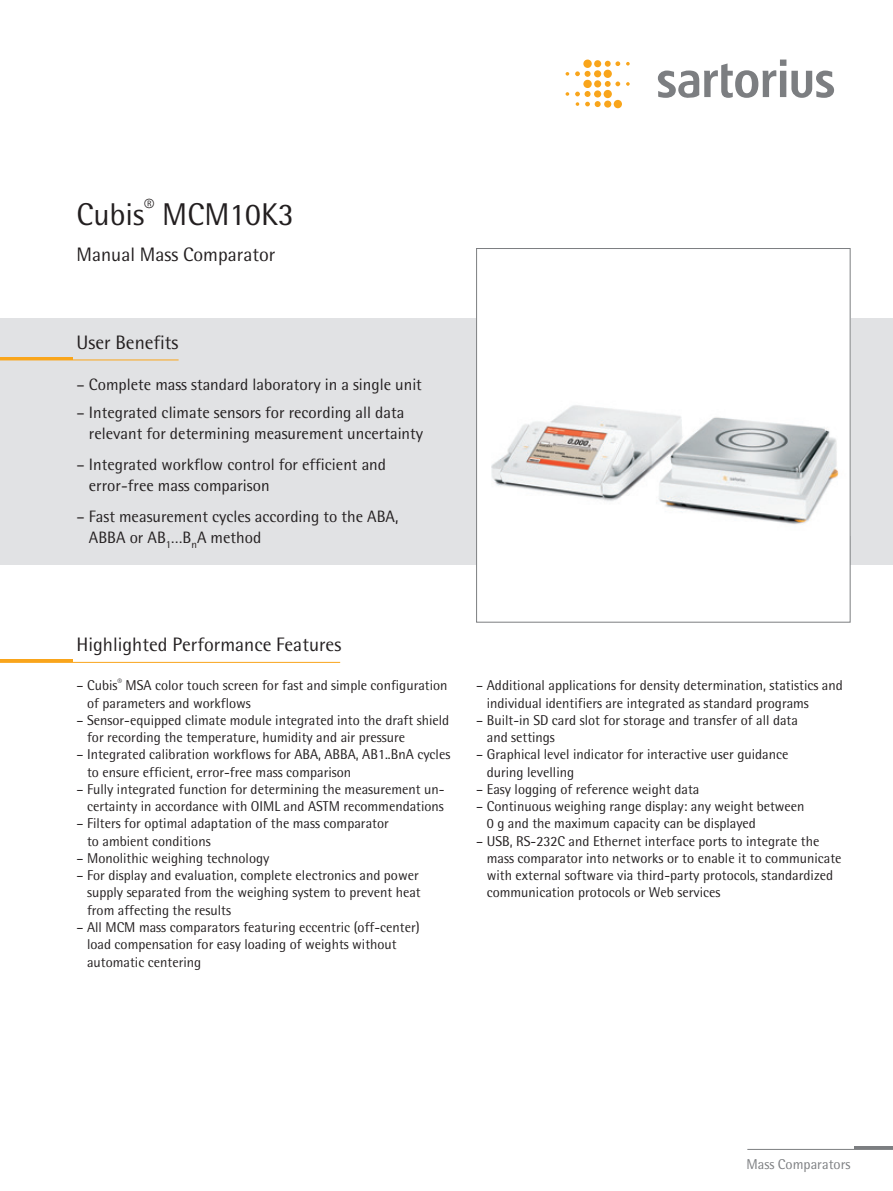
<style>
.page{position:relative;width:893px;height:1191px;background:#fff}
.page>*{position:absolute;margin:0;border:0;box-sizing:border-box;transform-origin:0 0}
.t1{font:31.5px "Sartorius Rotis Sans 2013";color:#231f20}
.t2{font:19.5px "Sartorius Rotis Sans 2013";color:#231f20}
.t3{font:16.5px/21.8px "Sartorius Rotis Sans 2013";color:#231f20}
.t4{font:14.25px/17.2px "Sartorius Rotis Sans 2013";color:#231f20}
.t5{font:14.25px "Sartorius Rotis Sans 2013";color:#7c7e81}
</style>
<div class="page">
<hr style="left:855px;top:1146px;width:38px;height:3px;background:#7c7e81">
<hr style="left:747px;top:1149px;width:146px;height:1px;background:#7c7e81">
<div style="left:0;top:318px;width:893px;height:247px;background:#e1e2e4"></div>
<hr style="left:0;top:662px;width:340px;height:1px;background:#f9a51b">
<hr style="left:0;top:659px;width:72px;height:3px;background:#f9a51b">
<div style="left:477px;top:248px;width:373px;height:374px;background:#fff"></div>
<img style="left:491px;top:405px;width:348px;height:120px">
<div style="left:476px;top:248px;width:374px;height:374px;border:1px solid #7c7e81"></div>
<svg style="left:626px;top:62px;width:4px;height:4px"></svg>
<svg style="left:626px;top:82px;width:4px;height:4px"></svg>
<svg style="left:566px;top:72px;width:3px;height:4px"></svg>
<svg style="left:566px;top:92px;width:3px;height:4px"></svg>
<svg style="left:614px;top:100px;width:8px;height:8px"></svg>
<svg style="left:575px;top:61px;width:45px;height:46px"></svg>
<svg style="left:658px;top:60px;width:176px;height:38px"></svg>
<hr style="left:0;top:357px;width:72px;height:3px;background:#f9a51b">
<hr style="left:0;top:360px;width:179px;height:1px;background:#f9a51b">
<h1 class="t1" style="left:77px;top:196px;width:219px">Cubis<sup>®</sup> MCM10K3</h1>
<h2 class="t2" style="left:77px;top:242px;width:200px">Manual Mass Comparator</h2>
<h2 class="t2" style="left:77px;top:331px;width:103px">User Benefits</h2>
<p class="t3" style="left:77px;top:373px;width:347px">– Complete mass standard laboratory in a single unit</p>
<p class="t3" style="left:89px;top:401px;width:336px;text-indent:-12px">– Integrated climate sensors for recording all data relevant for determining measurement uncertainty</p>
<p class="t3" style="left:89px;top:453px;width:299px;text-indent:-12px">– Integrated workflow control for efficient and error-free mass comparison</p>
<p class="t3" style="left:89px;top:505px;width:311px;text-indent:-12px">– Fast measurement cycles according to the ABA,<br>ABBA or AB<sub>1</sub>…B<sub>n</sub>A method</p>
<h2 class="t2" style="left:77px;top:633px;width:266px">Highlighted Performance Features</h2>
<p class="t4" style="left:87px;top:677px;width:362px;text-indent:-11px">– Cubis<sup>®</sup> MSA color touch screen for fast and simple configuration of parameters and workflows</p>
<p class="t4" style="left:87px;top:711px;width:364px;text-indent:-11px">– Sensor-equipped climate module integrated into the draft shield for recording the temperature, humidity and air pressure</p>
<p class="t4" style="left:87px;top:746px;width:365px;text-indent:-11px">– Integrated calibration workflows for ABA, ABBA, AB1..BnA cycles to ensure efficient, error-free mass comparison</p>
<p class="t4" style="left:77px;top:780px;width:370px;text-align:right">– Fully integrated function for determining the measurement un&shy;certainty in accordance with OIML and ASTM recommendations</p>
<p class="t4" style="left:87px;top:815px;width:303px;text-indent:-11px">– Filters for optimal adaptation of the mass comparator to ambient conditions</p>
<p class="t4" style="left:77px;top:849px;width:194px">– Monolithic weighing technology</p>
<p class="t4" style="left:87px;top:866px;width:335px;text-indent:-11px">– For display and evaluation, complete electronics and power supply separated from the weighing system to prevent heat from affecting the results</p>
<p class="t4" style="left:87px;top:918px;width:334px;text-indent:-11px">– All MCM mass comparators featuring eccentric (off-center) load compensation for easy loading of weights without automatic centering</p>
<p class="t4" style="left:487px;top:677px;width:357px;text-indent:-11px">– Additional applications for density determination, statistics and individual identifiers are integrated as standard programs</p>
<p class="t4" style="left:487px;top:711px;width:313px;text-indent:-11px">– Built-in SD card slot for storage and transfer of all data and settings</p>
<p class="t4" style="left:487px;top:746px;width:303px;text-indent:-11px">– Graphical level indicator for interactive user guidance during levelling</p>
<p class="t4" style="left:476px;top:780px;width:225px">– Easy logging of reference weight data</p>
<p class="t4" style="left:487px;top:797px;width:319px;text-indent:-11px">– Continuous weighing range display: any weight between<br>0 g and the maximum capacity can be displayed</p>
<p class="t4" style="left:487px;top:832px;width:356px;text-indent:-11px">– USB, RS-232C and Ethernet interface ports to integrate the mass comparator into networks or to enable it to communicate with external software via third-party protocols, standardized communication protocols or Web services</p>
<p class="t5" style="left:746px;top:1155px;width:106px">Mass Comparators</p>
</div>
